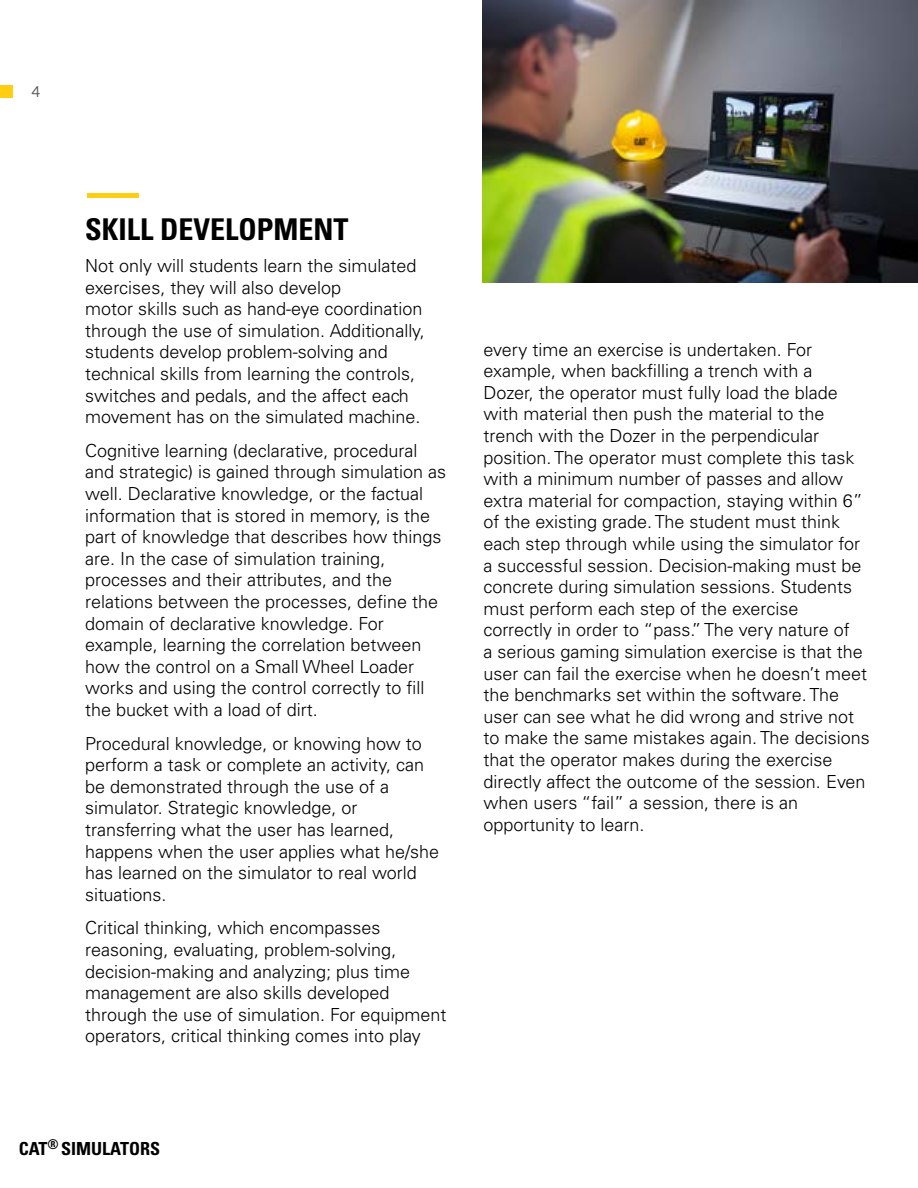
<style>
.page{position:relative;width:918px;height:1188px;background:#fff}
.page>*{position:absolute;margin:0;border:0;box-sizing:border-box;transform-origin:0 0}
.t1{font:700 condensed 30px "Univers LT Std";color:#000}
.t2{font:300 18px/21.6px "Univers";color:#000}
.t3{font:700 condensed 18px "Univers";color:#000}
.t4{font:15px "Lato";color:#5d5d5d}
</style>
<div class="page">
<img style="left:483px;top:0;width:435px;height:283px">
<hr style="left:87px;top:193px;width:52px;height:4px;background:#ffcd11">
<div style="left:0;top:85px;width:13px;height:12px;background:#ffcd11"></div>
<p class="t4" style="left:32px;top:83px;width:10px">4</p>
<h1 class="t1" style="left:85px;top:212px;width:265px">SKILL DEVELOPMENT</h1>
<p class="t2" style="left:85px;top:256px;width:341px">Not only will students learn the simulated exercises, they will also develop<br>motor skills such as hand-eye coordination through the use of simulation. Additionally, students develop problem-solving and technical skills from learning the controls, switches and pedals, and the affect each movement has on the simulated machine.</p>
<p class="t2" style="left:85px;top:441px;width:363px">Cognitive learning (declarative, procedural and strategic) is gained through simulation as well. Declarative knowledge, or the factual information that is stored in memory, is the part of knowledge that describes how things are. In the case of simulation training, processes and their attributes, and the relations between the processes, define the domain of declarative knowledge. For example, learning the correlation between how the control on a Small Wheel Loader works and using the control correctly to fill the bucket with a load of dirt.</p>
<p class="t2" style="left:85px;top:734px;width:356px">Procedural knowledge, or knowing how to perform a task or complete an activity, can be demonstrated through the use of a simulator. Strategic knowledge, or transferring what the user has learned, happens when the user applies what he/she has learned on the simulator to real world situations.</p>
<p class="t2" style="left:85px;top:919px;width:363px">Critical thinking, which encompasses reasoning, evaluating, problem-solving, decision-making and analyzing; plus time management are also skills developed through the use of simulation. For equipment operators, critical thinking comes into play</p>
<p class="t3" style="left:19px;top:1141px;width:143px">CAT<sup>®</sup> SIMULATORS</p>
<p class="t2" style="left:483px;top:340px;width:388px">every time an exercise is undertaken. For example, when backfilling a trench with a<br>Dozer, the operator must fully load the blade with material then push the material to the trench with the Dozer in the perpendicular position. The operator must complete this task with a minimum number of passes and allow extra material for compaction, staying within 6” of the existing grade. The student must think each step through while using the simulator for a successful session. Decision-making must be concrete during simulation sessions. Students must perform each step of the exercise correctly in order to “pass.” The very nature of<br>a serious gaming simulation exercise is that the user can fail the exercise when he doesn’t meet the benchmarks set within the software. The user can see what he did wrong and strive not to make the same mistakes again. The decisions that the operator makes during the exercise directly affect the outcome of the session. Even when users “fail” a session, there is an opportunity to learn.</p>
</div>
